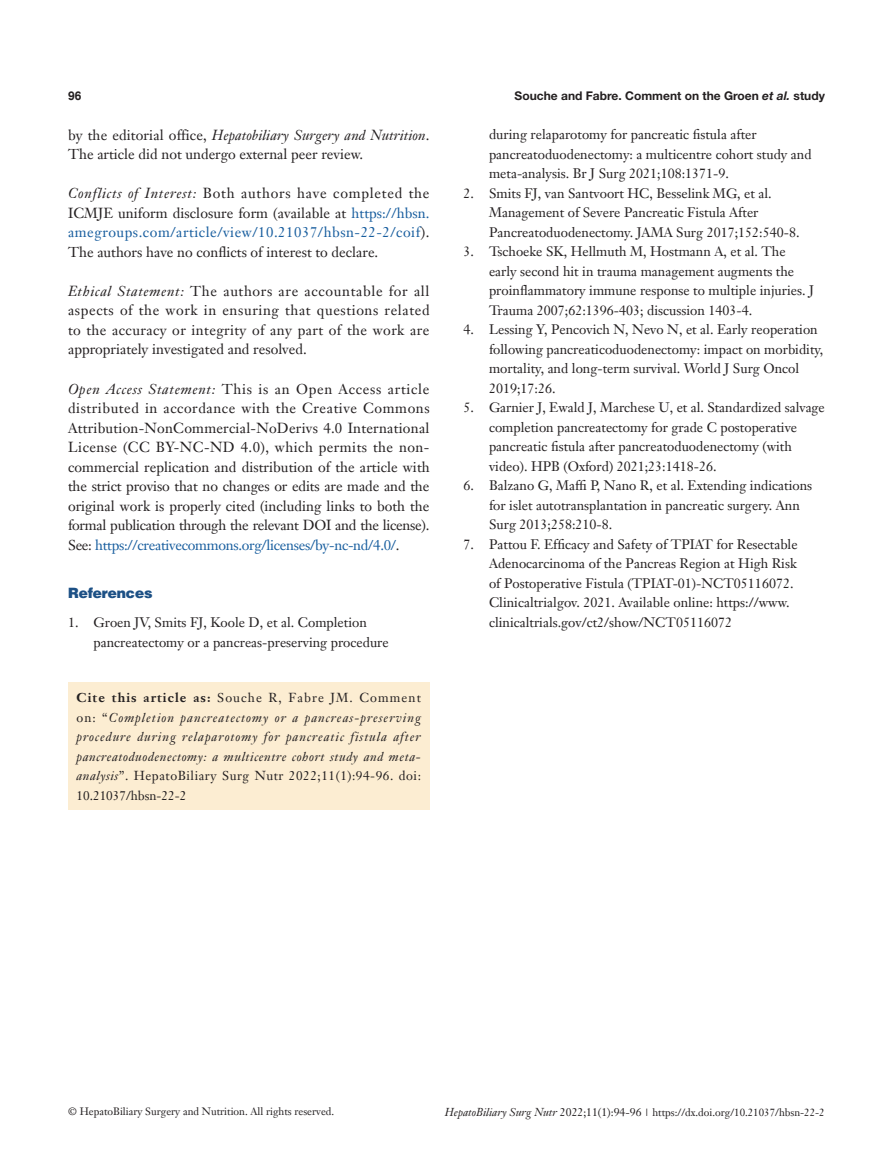
<style>
.page{position:relative;width:893px;height:1170px;background:#fff}
.page>*{position:absolute;margin:0;border:0;box-sizing:border-box;transform-origin:0 0}
.正文-ZW{font:14.25px/19.5px "Janson Text LT";color:#231f20;text-align:justify}
.一级标题-6_5-YJ6_5{font:900 14.25px "Helvetica";color:#1c5085}
.正文-ZW-2{font:13.5px/19.5px "Janson Text LT";color:#231f20}
.Cite{font:italic 12.75px/19.5px "Janson Text LT";letter-spacing:.045em;color:#231f20;text-align:justify}
.Running_title{font:700 12px "Helvetica Neue LT Pro";color:#231f20}
.页眉页码-YMYM{font:700 12px "Helvetica";color:#231f20}
.页脚doi-YJDOI{font:10.5px "Janson Text LT";color:#231f20}
.页脚杂志版权-YJZZBQ{font:10.5px "Janson Text LT";color:#231f20}
.s1{font-style:italic}
.s2{color:#175d9e}
.s3{font-weight:700;font-style:normal}
.s4{font-style:normal}
.s5{font-style:italic;font-size:11.25px}
.s6{font-size:11.25px}
</style>
<div class="page">
<div style="left:68px;top:682px;width:361px;height:128px;background:#fcedd2"></div>
<p class="页眉页码-YMYM" style="left:68px;top:88px;width:15px">96</p>
<p class="Running_title" style="left:515px;top:88px;width:312px">Souche and Fabre. Comment on the Groen <span class="s1">et al.</span> study</p>
<p class="正文-ZW" style="left:68px;top:125px;width:363px">by the editorial office, <span class="s1">Hepatobiliary Surgery and Nutrition</span>.<br>The article did not undergo external peer review.</p>
<p class="正文-ZW" style="left:68px;top:183px;width:363px"><span class="s1">Conflicts of Interest:</span> Both authors have completed the ICMJE uniform disclosure form (available at <span class="s2">https://hbsn. amegroups.com/article/view/10.21037/hbsn-22-2/coif</span>).<br>The authors have no conflicts of interest to declare.</p>
<p class="正文-ZW" style="left:68px;top:281px;width:363px"><span class="s1">Ethical Statement:</span> The authors are accountable for all aspects of the work in ensuring that questions related to the accuracy or integrity of any part of the work are appropriately investigated and resolved.</p>
<p class="正文-ZW" style="left:68px;top:378px;width:363px"><span class="s1">Open Access Statement:</span> This is an Open Access article distributed in accordance with the Creative Commons Attribution-NonCommercial-NoDerivs 4.0 International License (CC BY-NC-ND 4.0), which permits the non&shy;commercial replication and distribution of the article with the strict proviso that no changes or edits are made and the original work is properly cited (including links to both the formal publication through the relevant DOI and the license).<br>See: <span class="s2">https://creativecommons.org/licenses/by-nc-nd/4.0/</span>.</p>
<p class="一级标题-6_5-YJ6_5" style="left:68px;top:584px;width:86px">References</p>
<p class="正文-ZW-2" style="left:94px;top:612px;width:297px;text-indent:-26px">1. Groen JV, Smits FJ, Koole D, et al. Completion pancreatectomy or a pancreas-preserving procedure</p>
<p class="Cite" style="left:77px;top:688px;width:346px"><span class="s3">Cite this article as:</span> <span class="s4">Souche R, Fabre JM. Comment on: “</span>Completion pancreatectomy or a pancreas-preserving procedure during relaparotomy for pancreatic fistula after pancreatoduodenectomy: a multicentre cohort study and meta&shy;analysis<span class="s4">”. HepatoBiliary Surg Nutr 2022;11(1):94-96. doi:<br>10.21037/hbsn-22-2</span></p>
<p class="正文-ZW-2" style="left:489px;top:125px;width:324px">during relaparotomy for pancreatic fistula after pancreatoduodenectomy: a multicentre cohort study and meta-analysis. Br J Surg 2021;108:1371-9.</p>
<p class="正文-ZW-2" style="left:489px;top:183px;width:312px;text-indent:-26px">2. Smits FJ, van Santvoort HC, Besselink MG, et al.<br>Management of Severe Pancreatic Fistula After<br>Pancreatoduodenectomy. JAMA Surg 2017;152:540-8.</p>
<p class="正文-ZW-2" style="left:489px;top:242px;width:326px;text-indent:-26px">3. Tschoeke SK, Hellmuth M, Hostmann A, et al. The early second hit in trauma management augments the proinflammatory immune response to multiple injuries. J Trauma 2007;62:1396-403; discussion 1403-4.</p>
<p class="正文-ZW-2" style="left:489px;top:320px;width:336px;text-indent:-26px">4. Lessing Y, Pencovich N, Nevo N, et al. Early reoperation following pancreaticoduodenectomy: impact on morbidity, mortality, and long-term survival. World J Surg Oncol 2019;17:26.</p>
<p class="正文-ZW-2" style="left:489px;top:398px;width:337px;text-indent:-26px">5. Garnier J, Ewald J, Marchese U, et al. Standardized salvage completion pancreatectomy for grade C postoperative pancreatic fistula after pancreatoduodenectomy (with video). HPB (Oxford) 2021;23:1418-26.</p>
<p class="正文-ZW-2" style="left:489px;top:476px;width:325px;text-indent:-26px">6. Balzano G, Maffi P, Nano R, et al. Extending indications for islet autotransplantation in pancreatic surgery. Ann<br>Surg 2013;258:210-8.</p>
<p class="正文-ZW-2" style="left:489px;top:534px;width:310px;text-indent:-26px">7. Pattou F. Efficacy and Safety of TPIAT for Resectable Adenocarcinoma of the Pancreas Region at High Risk of Postoperative Fistula (TPIAT-01)-NCT05116072.<br>Clinicaltrialgov. 2021. Available online: https://www. clinicaltrials.gov/ct2/show/NCT05116072</p>
<p class="页脚杂志版权-YJZZBQ" style="left:68px;top:1104px;width:268px">© HepatoBiliary Surgery and Nutrition. All rights reserved.</p>
<p class="页脚doi-YJDOI" style="left:445px;top:1105px;width:381px"><span class="s5">HepatoBiliary Surg Nutr</span> <span class="s6">2022;11(1):94-96</span> | https://dx.doi.org/10.21037/hbsn-22-2</p>
</div>
